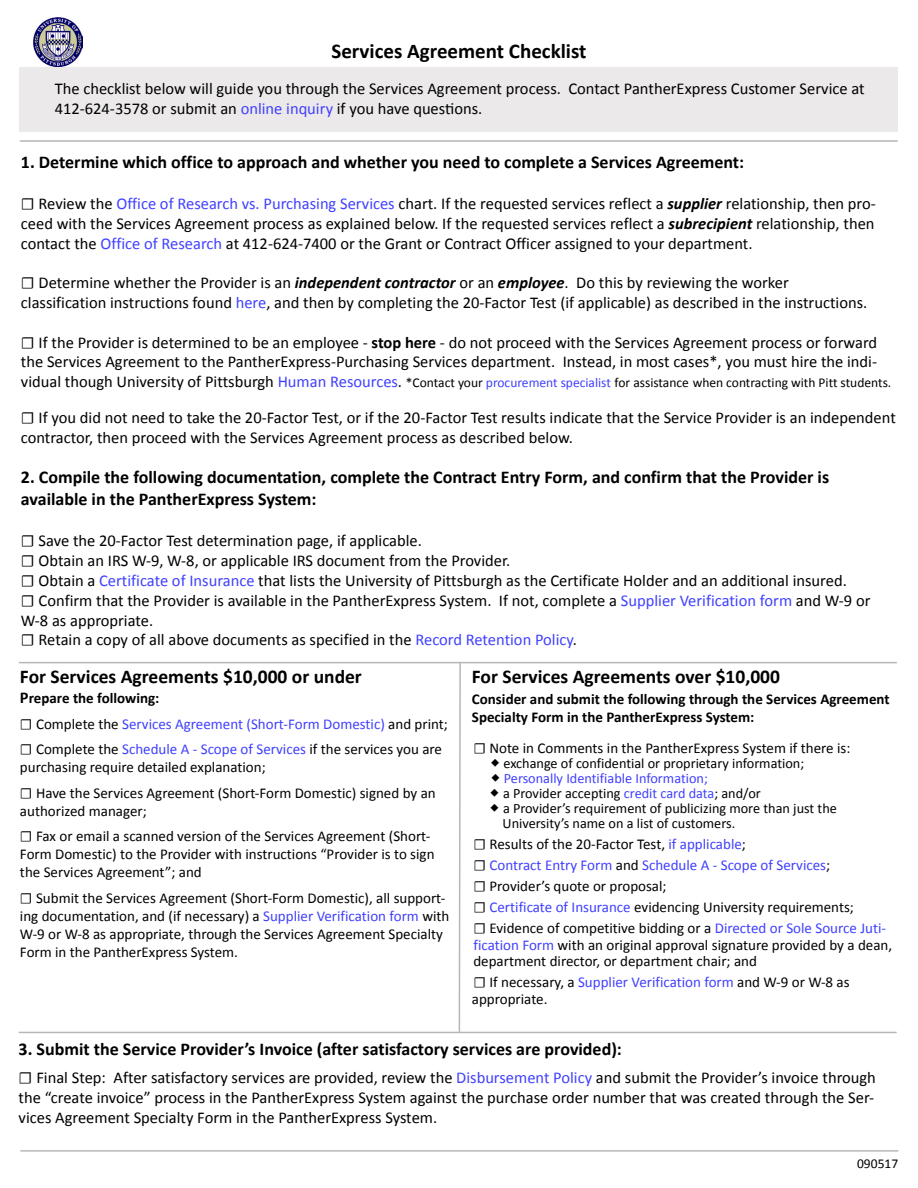
<style>
.page{position:relative;width:918px;height:1188px;background:#fff}
.page>*{position:absolute;margin:0;border:0;box-sizing:border-box;transform-origin:0 0}
.t1{font:700 21px "Calibri";color:#000}
.t2{font:700 19.5px "Calibri";color:#000}
.t3{font:700 18px/21.6px "Calibri";color:#000}
.t4{font:16.5px/19.8px "Calibri";color:#000}
.t5{font:15px/18px "Calibri";color:#000}
.t6{font:15px/25.5px "Calibri";color:#4040ff}
.t7{font:700 15px/18px "Calibri";color:#000}
.t8{font:14.25px/15px "Calibri";color:#000}
.t9{font:13.5px "Calibri";color:#000}
.s1{color:#4040ff}
.s2{font-family:"Minion Pro"}
.s3{font-weight:700;font-style:italic}
.s4{font-weight:700}
.s5{font-size:16.5px}
.s6{font-size:16.5px;color:#4040ff}
.s7{font-weight:700;font-size:16.5px;color:#000}
.s8{font-weight:700;color:#000}
.s9{font-family:"Minion Pro";color:#000}
.s10{color:#000}
</style>
<div class="page">
<img style="left:33px;top:18px;width:49px;height:49px">
<div style="left:20px;top:68px;width:878px;height:64px;background:#ebe9e9"></div>
<svg style="left:458px;top:661px;width:4px;height:371px"></svg>
<hr style="left:20px;top:140px;width:878px;height:2px;background:#b5b7b9">
<hr style="left:19px;top:1032px;width:878px;height:1px;background:#b5b7b9">
<hr style="left:19px;top:662px;width:878px;height:1px;background:#b5b7b9">
<hr style="left:20px;top:1150px;width:878px;height:2px;background:#b5b7b9">
<p class="t1" style="left:331px;top:37px;width:257px">Services Agreement Checklist</p>
<p class="t4" style="left:55px;top:79px;width:811px">The checklist below will guide you through the Services Agreement process. Contact PantherExpress Customer Service at<br>412-624-3578 or submit an <span class="s1">online inquiry</span> if you have questions.</p>
<p class="t3" style="left:21px;top:151px;width:725px">1. Determine which office to approach and whether you need to complete a Services Agreement:</p>
<p class="t4" style="left:21px;top:194px;width:857px;text-align:justify"><span class="s2">☐</span> Review the <span class="s1">Office of Research vs. Purchasing Services</span> chart. If the requested services reflect a <span class="s3">supplier</span> relationship, then pro&shy;ceed with the Services Agreement process as explained below. If the requested services reflect a <span class="s3">subrecipient</span> relationship, then contact the <span class="s1">Office of Research</span> at 412-624-7400 or the Grant or Contract Officer assigned to your department.</p>
<p class="t4" style="left:21px;top:273px;width:848px"><span class="s2">☐</span> Determine whether the Provider is an <span class="s3">independent contractor</span> or an <span class="s3">employee</span>. Do this by reviewing the worker classification instructions found <span class="s1">here</span>, and then by completing the 20-Factor Test (if applicable) as described in the instructions.</p>
<p class="t4" style="left:21px;top:332px;width:858px"><span class="s2">☐</span> If the Provider is determined to be an employee - <span class="s4">stop here</span> - do not proceed with the Services Agreement process or forward the Services Agreement to the PantherExpress-Purchasing Services department. Instead, in most cases*, you must hire the indi-</p>
<p class="t9" style="left:21px;top:374px;width:872px"><span class="s5">vidual though University of Pittsburgh</span> <span class="s6">Human Resources</span><span class="s5">.</span> *Contact your <span class="s1">procurement specialist</span> for assistance when contracting with Pitt students.</p>
<p class="t4" style="left:21px;top:408px;width:877px"><span class="s2">☐</span> If you did not need to take the 20-Factor Test, or if the 20-Factor Test results indicate that the Service Provider is an independent contractor, then proceed with the Services Agreement process as described below.</p>
<p class="t3" style="left:21px;top:467px;width:810px">2. Compile the following documentation, complete the Contract Entry Form, and confirm that the Provider is available in the PantherExpress System:</p>
<p class="t4" style="left:21px;top:531px;width:851px"><span class="s2">☐</span> Save the 20-Factor Test determination page, if applicable.<br><span class="s2">☐</span> Obtain an IRS W-9, W-8, or applicable IRS document from the Provider.<br><span class="s2">☐</span> Obtain a <span class="s1">Certificate of Insurance</span> that lists the University of Pittsburgh as the Certificate Holder and an additional insured.<br><span class="s2">☐</span> Confirm that the Provider is available in the PantherExpress System. If not, complete a <span class="s1">Supplier Verification form</span> and W-9 or W-8 as appropriate.<br><span class="s2">☐</span> Retain a copy of all above documents as specified in the <span class="s1">Record Retention Policy</span>.</p>
<p class="t2" style="left:20px;top:664px;width:343px">For Services Agreements $10,000 or under</p>
<p class="t2" style="left:472px;top:664px;width:310px">For Services Agreements over $10,000</p>
<p class="t6" style="left:20px;top:686px;width:430px"><span class="s7">P</span><span class="s8">repare the following:<br></span><span class="s9">☐</span> <span class="s10">Complete the</span> Services Agreement (Short-Form Domestic) <span class="s10">and print; </span><span class="s9">☐</span> <span class="s10">Complete the</span> Schedule A - Scope of Services <span class="s10">if the services you are</span></p>
<p class="t5" style="left:20px;top:755px;width:417px;line-height:25.5px">purchasing require detailed explanation;<br><span class="s2">☐</span> Have the Services Agreement (Short-Form Domestic) signed by an</p>
<p class="t5" style="left:20px;top:798px;width:412px;line-height:25.5px">authorized manager;<br><span class="s2">☐</span> Fax or email a scanned version of the Services Agreement (Short-</p>
<p class="t5" style="left:20px;top:845px;width:416px">Form Domestic) to the Provider with instructions “Provider is to sign the Services Agreement”; and</p>
<p class="t5" style="left:20px;top:889px;width:431px"><span class="s2">☐</span> Submit the Services Agreement (Short-Form Domestic), all support&shy;ing documentation, and (if necessary) a <span class="s1">Supplier Verification form</span> with W-9 or W-8 as appropriate, through the Services Agreement Specialty Form in the PantherExpress System.</p>
<p class="t7" style="left:472px;top:690px;width:419px">Consider and submit the following through the Services Agreement<br>Specialty Form in the PantherExpress System:</p>
<p class="t5" style="left:473px;top:739px;width:378px"><span class="s2">☐</span> Note in Comments in the PantherExpress System if there is:</p>
<p class="t8" style="left:504px;top:756px;width:302px">exchange of confidential or proprietary information;</p>
<p class="t8" style="left:503px;top:771px;width:336px"><span class="s1">Personally Identifiable Information;<br></span>a Provider accepting <span class="s1">credit card data</span>; and/or<br>a Provider’s requirement of publicizing more than just the University’s name on a list of customers.</p>
<p class="t5" style="left:473px;top:834px;width:414px;line-height:21px"><span class="s2">☐</span> Results of the 20-Factor Test, <span class="s1">if applicable</span>;<br><span class="s2">☐</span> <span class="s1">Contract Entry Form</span> and <span class="s1">Schedule A - Scope of Services</span>;<br><span class="s2">☐</span> Provider’s quote or proposal;<br><span class="s2">☐</span> <span class="s1">Certificate of Insurance</span> evidencing University requirements;<br><span class="s2">☐</span> Evidence of competitive bidding or a <span class="s1">Directed or Sole Source Juti-</span></p>
<p class="t5" style="left:473px;top:936px;width:420px;line-height:16.5px"><span class="s1">fication Form</span> with an original approval signature provided by a dean, department director, or department chair; and</p>
<p class="t5" style="left:472px;top:974px;width:379px;line-height:16.5px"><span class="s2">☐</span> If necessary, a <span class="s1">Supplier Verification form</span> and W-9 or W-8 as appropriate.</p>
<p class="t3" style="left:19px;top:1038px;width:605px">3. Submit the Service Provider’s Invoice (after satisfactory services are provided):</p>
<p class="t4" style="left:19px;top:1068px;width:859px;text-align:justify"><span class="s2">☐</span> Final Step: After satisfactory services are provided, review the <span class="s1">Disbursement Policy</span> and submit the Provider’s invoice through the “create invoice” process in the PantherExpress System against the purchase order number that was created through the Ser&shy;vices Agreement Specialty Form in the PantherExpress System.</p>
<p class="t9" style="left:857px;top:1155px;width:43px">090517</p>
</div>
